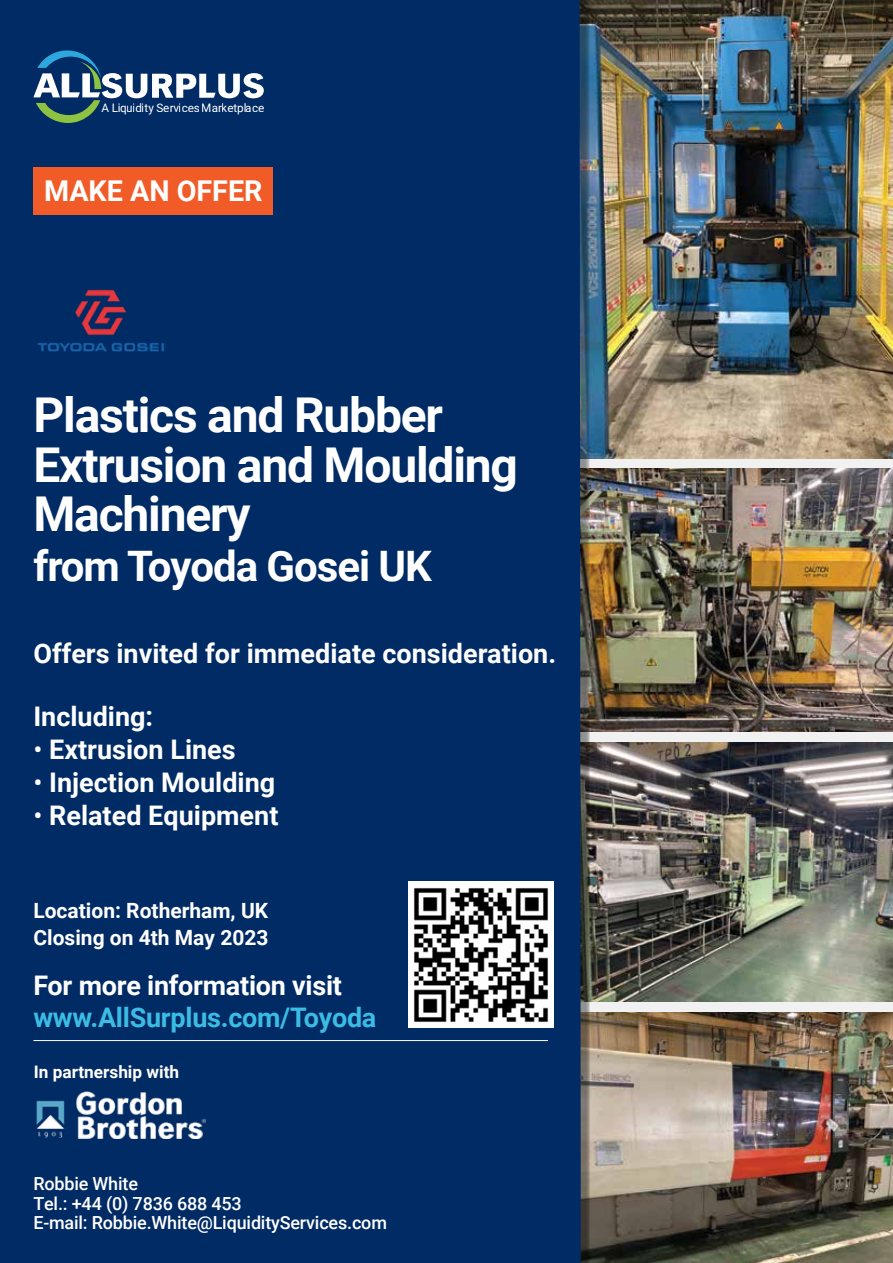
<style>
.page{position:relative;width:893px;height:1263px;background:#fff}
.page>*{position:absolute;margin:0;border:0;box-sizing:border-box;transform-origin:0 0}
.t1{font:700 48px/49.5px "Roboto";letter-spacing:-.025em;color:#fff}
.t2{font:700 42px "Roboto";letter-spacing:-.025em;color:#fff}
.t3{font:700 28.65px "Roboto";color:#fff}
.t4{font:700 27px "Roboto";color:#fff}
.t5{font:700 27px "Roboto";letter-spacing:-.01em;color:#3bbce5}
.t6{font:700 21px/27px "Roboto";color:#fff}
.t7{font:500 18px/19.5px "Roboto";letter-spacing:-.01em;color:#fff}
.t8{font:700 17.25px "Roboto";color:#fff}
.t9{font:11.7px "Roboto";letter-spacing:-.02em;color:#fff}
.s1{font-weight:400}
</style>
<div class="page">
<img style="left:590px;top:0;width:303px;height:458px">
<img style="left:590px;top:1012px;width:303px;height:251px">
<img style="left:590px;top:469px;width:303px;height:263px">
<img style="left:590px;top:742px;width:303px;height:260px">
<img style="left:581px;top:0;width:9px;height:1263px">
<div style="left:0;top:0;width:581px;height:1263px;background:#002b64"></div>
<hr style="left:33px;top:1040px;width:515px;height:1px;background:#fff">
<div style="left:33px;top:168px;width:240px;height:47px;background:#f15b27"></div>
<svg style="left:33px;top:47px;width:231px;height:76px;background:#32577f"></svg>
<img style="left:36px;top:288px;width:129px;height:65px">
<img style="left:408px;top:881px;width:146px;height:146px">
<img style="left:36px;top:1091px;width:169px;height:47px">
<p class="t9" style="left:102px;top:99px;width:164px">A Liquidity Services Marketplace</p>
<p class="t3" style="left:44px;top:171px;width:220px">MAKE AN OFFER</p>
<h1 class="t1" style="left:33px;top:389px;width:486px">Plastics and Rubber<br>Extrusion and Moulding<br>Machinery</h1>
<h2 class="t2" style="left:33px;top:536px;width:400px">from Toyoda Gosei UK</h2>
<p class="t4" style="left:33px;top:635px;width:524px">Offers invited for immediate consideration.</p>
<p class="t4" style="left:33px;top:698px;width:121px">Including:</p>
<p class="t4" style="left:33px;top:731px;width:204px"><span class="s1">•</span> Extrusion Lines</p>
<p class="t4" style="left:33px;top:764px;width:243px"><span class="s1">•</span> Injection Moulding</p>
<p class="t4" style="left:33px;top:797px;width:247px"><span class="s1">•</span> Related Equipment</p>
<p class="t6" style="left:33px;top:896px;width:237px">Location: Rotherham, UK<br>Closing on 4th May 2023</p>
<p class="t4" style="left:33px;top:966px;width:310px">For more information visit</p>
<p class="t5" style="left:33px;top:998px;width:345px">www.AllSurplus.com/Toyoda</p>
<p class="t8" style="left:34px;top:1060px;width:147px">In partnership with</p>
<p class="t7" style="left:33px;top:1173px;width:355px">Robbie White<br>Tel.: +44 (0) 7836 688 453<br>E-mail: Robbie.White@LiquidityServices.com</p>
</div>
